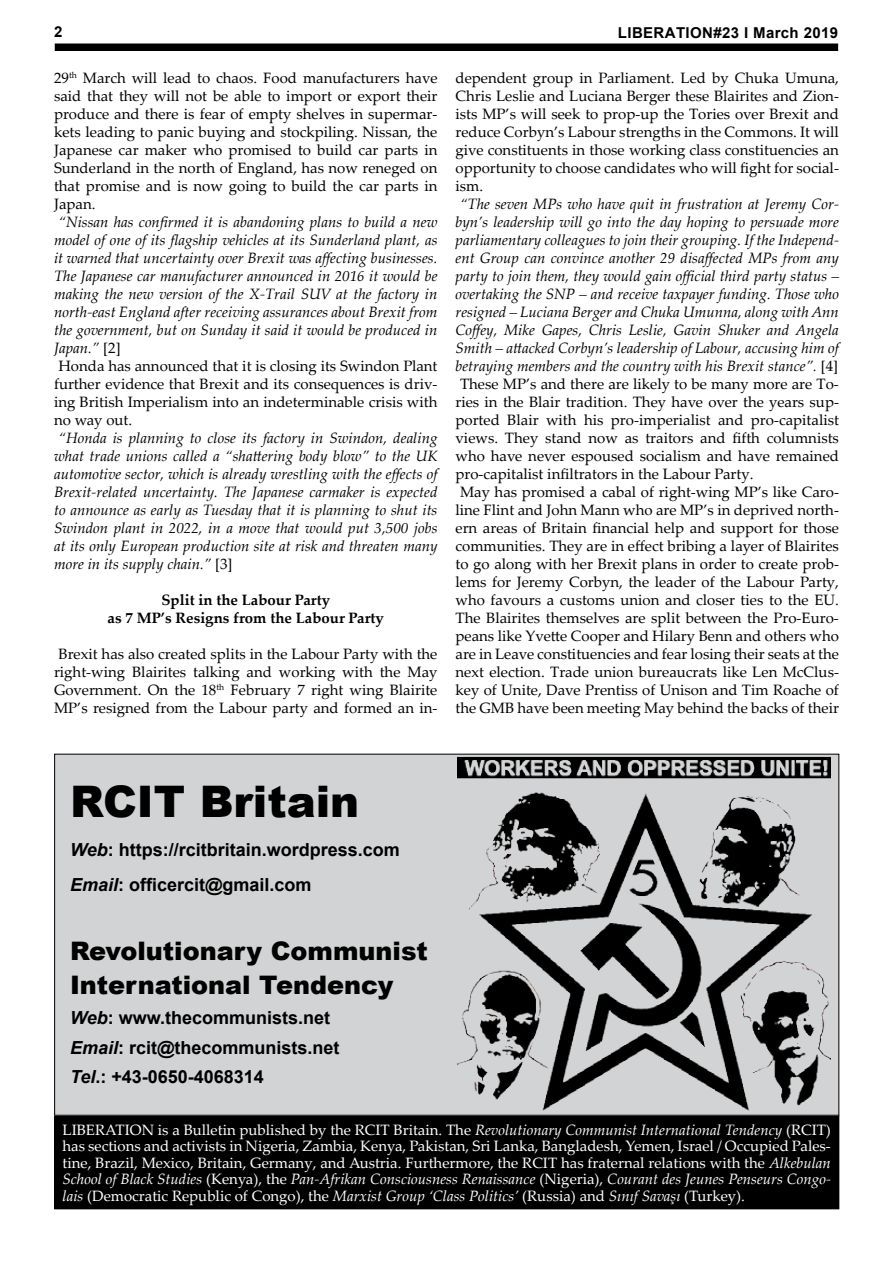
<style>
.page{position:relative;width:893px;height:1263px;background:#fff}
.page>*{position:absolute;margin:0;border:0;box-sizing:border-box;transform-origin:0 0}
.t1{font:900 43.5px "Arial";color:#000}
.t2{font:900 25.5px/34.5px "Arial";color:#000}
.t3{font:700 18px/29.2px "Arial";color:#000}
.t4{font:15px/18px "Palatino Linotype";color:#000;text-align:justify}
.t5{font:italic 15px/18px "Palatino Linotype";color:#000;text-align:justify}
.t6{font:15px/16.5px "Palatino Linotype";color:#fff;text-align:justify}
.t7{font:700 15px/18px "Palatino Linotype";color:#000;text-align:center}
.t8{font:700 15px "Arial";letter-spacing:.025em;color:#000}
.s1{font-style:normal}
.s2{font-style:italic}
</style>
<div class="page">
<div style="left:54px;top:44px;width:785px;height:7px;background:#000"></div>
<div style="left:55px;top:1116px;width:784px;height:93px;background:#000"></div>
<svg style="left:62px;top:1209px;width:769px;height:1px"></svg>
<div style="left:54px;top:1115px;width:785px;height:94px;border:1px solid #000"></div>
<div style="left:55px;top:754px;width:784px;height:361px;background:#d1d3d4"></div>
<img style="left:457px;top:753px;width:374px;height:358px">
<p class="t8" style="left:54px;top:22px;width:10px">2</p>
<p class="t8" style="left:618px;top:23px;width:222px">LIBERATION#23 I March 2019</p>
<p class="t4" style="left:54px;top:68px;width:385px">29<sup>th</sup> March will lead to chaos. Food manufacturers have said that they will not be able to import or export their produce and there is fear of empty shelves in supermar&shy;kets leading to panic buying and stockpiling. Nissan, the Japanese car maker who promised to build car parts in Sunderland in the north of England, has now reneged on that promise and is now going to build the car parts in Japan.</p>
<p class="t5" style="left:59px;top:212px;width:380px">“Nissan has confirmed it is abandoning plans to build a new</p>
<p class="t5" style="left:54px;top:230px;width:385px">model of one of its flagship vehicles at its Sunderland plant, as</p>
<p class="t5" style="left:54px;top:248px;width:385px">it warned that uncertainty over Brexit was affecting businesses.</p>
<p class="t5" style="left:54px;top:266px;width:385px">The Japanese car manufacturer announced in 2016 it would be</p>
<p class="t5" style="left:54px;top:284px;width:385px">making the new version of the X-Trail SUV at the factory in</p>
<p class="t5" style="left:54px;top:302px;width:385px">north-east England after receiving assurances about Brexit from</p>
<p class="t5" style="left:54px;top:320px;width:385px">the government, but on Sunday it said it would be produced in</p>
<p class="t5" style="left:54px;top:338px;width:68px">Japan.” <span class="s1">[2]</span></p>
<p class="t4" style="left:59px;top:356px;width:380px">Honda has announced that it is closing its Swindon Plant</p>
<p class="t4" style="left:54px;top:374px;width:385px">further evidence that Brexit and its consequences is driv-</p>
<p class="t4" style="left:54px;top:392px;width:385px">ing British Imperialism into an indeterminable crisis with</p>
<p class="t4" style="left:54px;top:410px;width:80px">no way out.</p>
<p class="t5" style="left:54px;top:428px;width:385px;text-indent:4px">“Honda is planning to close its factory in Swindon, dealing what trade unions called a “shattering body blow” to the UK automotive sector, which is already wrestling with the effects of Brexit-related uncertainty. The Japanese carmaker is expected to announce as early as Tuesday that it is planning to shut its Swindon plant in 2022, in a move that would put 3,500 jobs at its only European production site at risk and threaten many more in its supply chain.” <span class="s1">[3]</span></p>
<p class="t7" style="left:108px;top:590px;width:278px">Split in the Labour Party<br>as 7 MP’s Resigns from the Labour Party</p>
<p class="t4" style="left:54px;top:644px;width:385px;text-align:center">Brexit has also created splits in the Labour Party with the right-wing Blairites talking and working with the May Government. On the 18<sup>th</sup> February 7 right wing Blairite MP’s resigned from the Labour party and formed an in-</p>
<p class="t4" style="left:455px;top:68px;width:385px">dependent group in Parliament. Led by Chuka Umuna, Chris Leslie and Luciana Berger these Blairites and Zion&shy;ists MP’s will seek to prop-up the Tories over Brexit and reduce Corbyn’s Labour strengths in the Commons. It will give constituents in those working class constituencies an opportunity to choose candidates who will fight for social&shy;ism.</p>
<p class="t5" style="left:460px;top:194px;width:380px">“The seven MPs who have quit in frustration at Jeremy Cor-</p>
<p class="t5" style="left:455px;top:212px;width:385px">byn’s leadership will go into the day hoping to persuade more</p>
<p class="t5" style="left:455px;top:230px;width:385px">parliamentary colleagues to join their grouping. If the Independ-</p>
<p class="t5" style="left:455px;top:248px;width:385px">ent Group can convince another 29 disaffected MPs from any</p>
<p class="t5" style="left:455px;top:266px;width:385px">party to join them, they would gain official third party status –</p>
<p class="t5" style="left:455px;top:284px;width:385px">overtaking the SNP – and receive taxpayer funding. Those who</p>
<p class="t5" style="left:455px;top:302px;width:385px">resigned – Luciana Berger and Chuka Umunna, along with Ann</p>
<p class="t5" style="left:455px;top:320px;width:385px">Coffey, Mike Gapes, Chris Leslie, Gavin Shuker and Angela</p>
<p class="t5" style="left:455px;top:338px;width:385px">Smith – attacked Corbyn’s leadership of Labour, accusing him of</p>
<p class="t5" style="left:455px;top:356px;width:384px">betraying members and the country with his Brexit stance”. <span class="s1">[4]</span></p>
<p class="t4" style="left:460px;top:374px;width:380px">These MP’s and there are likely to be many more are To-</p>
<p class="t4" style="left:455px;top:392px;width:385px">ries in the Blair tradition. They have over the years sup-</p>
<p class="t4" style="left:455px;top:410px;width:385px">ported Blair with his pro-imperialist and pro-capitalist</p>
<p class="t4" style="left:455px;top:428px;width:385px">views. They stand now as traitors and fifth columnists</p>
<p class="t4" style="left:455px;top:446px;width:385px">who have never espoused socialism and have remained</p>
<p class="t4" style="left:455px;top:464px;width:300px">pro-capitalist infiltrators in the Labour Party.</p>
<p class="t4" style="left:460px;top:482px;width:380px">May has promised a cabal of right-wing MP’s like Caro-</p>
<p class="t4" style="left:455px;top:500px;width:385px">line Flint and John Mann who are MP’s in deprived north-</p>
<p class="t4" style="left:455px;top:518px;width:385px">ern areas of Britain financial help and support for those</p>
<p class="t4" style="left:455px;top:536px;width:385px">communities. They are in effect bribing a layer of Blairites</p>
<p class="t4" style="left:455px;top:554px;width:385px">to go along with her Brexit plans in order to create prob-</p>
<p class="t4" style="left:455px;top:572px;width:385px">lems for Jeremy Corbyn, the leader of the Labour Party,</p>
<p class="t4" style="left:455px;top:590px;width:385px">who favours a customs union and closer ties to the EU.</p>
<p class="t4" style="left:455px;top:608px;width:385px">The Blairites themselves are split between the Pro-Euro-</p>
<p class="t4" style="left:455px;top:626px;width:385px">peans like Yvette Cooper and Hilary Benn and others who</p>
<p class="t4" style="left:455px;top:644px;width:385px">are in Leave constituencies and fear losing their seats at the</p>
<p class="t4" style="left:455px;top:662px;width:385px">next election. Trade union bureaucrats like Len McClus-</p>
<p class="t4" style="left:455px;top:680px;width:385px">key of Unite, Dave Prentiss of Unison and Tim Roache of</p>
<p class="t4" style="left:455px;top:698px;width:385px">the GMB have been meeting May behind the backs of their</p>
<h1 class="t1" style="left:70px;top:770px;width:291px">RCIT Britain</h1>
<p class="t3" style="left:70px;top:833px;width:331px;line-height:34.5px"><span class="s2">Web</span>: https://rcitbritain.wordpress.com<br><span class="s2">Email</span>: officercit@gmail.com</p>
<h2 class="t2" style="left:70px;top:932px;width:359px">Revolutionary Communist<br>International Tendency</h2>
<p class="t3" style="left:70px;top:1004px;width:271px"><span class="s2">Web</span>: www.thecommunists.net<br><span class="s2">Email</span>: rcit@thecommunists.net<br><span class="s2">Tel</span>.: +43-0650-4068314</p>
<p class="t6" style="left:63px;top:1120px;width:770px">LIBERATION is a Bulletin published by the RCIT Britain. The <span class="s2">Revolutionary Communist International Tendency</span> (RCIT) has sections and activists in Nigeria, Zambia, Kenya, Pakistan, Sri Lanka, Bangladesh, Yemen, Israel / Occupied Pales&shy;tine, Brazil, Mexico, Britain, Germany, and Austria. Furthermore, the RCIT has fraternal relations with the <span class="s2">Alkebulan School of Black Studies</span> (Kenya), the <span class="s2">Pan-Afrikan Consciousness Renaissance</span> (Nigeria), <span class="s2">Courant des Jeunes Penseurs Congo&shy;lais</span> (Democratic Republic of Congo), the <span class="s2">Marxist Group ‘Class Politics’</span> (Russia) and <span class="s2">Sınıf Savaşı</span> (Turkey).</p>
</div>
